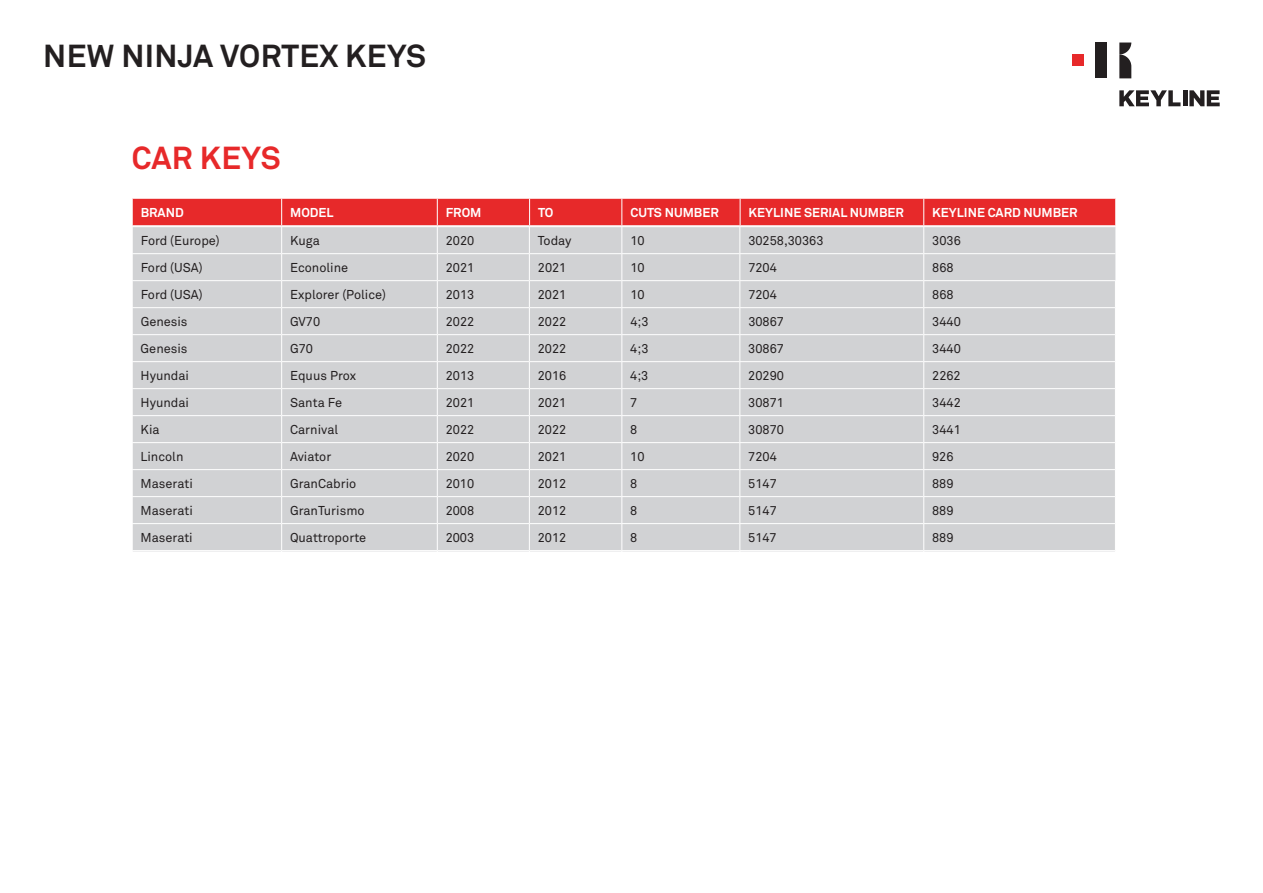
<style>
.page{position:relative;width:1263px;height:893px;background:#fff}
.page>*{position:absolute;margin:0;border:0;box-sizing:border-box;transform-origin:0 0}
.t1{font:700 31.5px "Akkurat Pro";letter-spacing:.01em;color:#231f20}
.t2{font:700 31.5px "Akkurat Pro";letter-spacing:.01em;color:#e7292a}
.t3{font:12.75px "Akkurat Pro";color:#231f20}
.t4{font:700 12.75px "Akkurat Pro";color:#fff}
</style>
<div class="page">
<svg style="left:132px;top:199px;width:984px;height:353px;background:#d4c7c9"></svg>
<svg style="left:1119px;top:43px;width:12px;height:35px"></svg>
<div style="left:1095px;top:43px;width:12px;height:35px;background:#231f20"></div>
<div style="left:1071px;top:54px;width:12px;height:12px;background:#e7292a"></div>
<svg style="left:1119px;top:90px;width:61px;height:16px"></svg>
<hr style="left:1183px;top:90px;width:4px;height:16px;background:#231f20">
<svg style="left:1189px;top:90px;width:31px;height:16px"></svg>
<h1 class="t1" style="left:43px;top:37px;width:384px">NEW NINJA VORTEX KEYS</h1>
<h1 class="t2" style="left:132px;top:139px;width:150px">CAR KEYS</h1>
<p class="t4" style="left:141px;top:205px;width:45px">BRAND</p>
<p class="t4" style="left:290px;top:205px;width:45px">MODEL</p>
<p class="t4" style="left:446px;top:205px;width:37px">FROM</p>
<p class="t4" style="left:538px;top:205px;width:17px">TO</p>
<p class="t4" style="left:630px;top:205px;width:90px">CUTS NUMBER</p>
<p class="t4" style="left:749px;top:205px;width:157px">KEYLINE SERIAL NUMBER</p>
<p class="t4" style="left:932px;top:205px;width:147px">KEYLINE CARD NUMBER</p>
<p class="t3" style="left:141px;top:233px;width:81px">Ford (Europe)</p>
<p class="t3" style="left:290px;top:233px;width:31px">Kuga</p>
<p class="t3" style="left:446px;top:233px;width:30px">2020</p>
<p class="t3" style="left:538px;top:233px;width:35px">Today</p>
<p class="t3" style="left:630px;top:233px;width:16px">10</p>
<p class="t3" style="left:748px;top:233px;width:77px">30258,30363</p>
<p class="t3" style="left:932px;top:233px;width:30px">3036</p>
<p class="t3" style="left:141px;top:260px;width:63px">Ford (USA)</p>
<p class="t3" style="left:290px;top:260px;width:60px">Econoline</p>
<p class="t3" style="left:446px;top:260px;width:30px">2021</p>
<p class="t3" style="left:538px;top:260px;width:30px">2021</p>
<p class="t3" style="left:630px;top:260px;width:16px">10</p>
<p class="t3" style="left:748px;top:260px;width:30px">7204</p>
<p class="t3" style="left:932px;top:260px;width:23px">868</p>
<p class="t3" style="left:141px;top:287px;width:63px">Ford (USA)</p>
<p class="t3" style="left:290px;top:287px;width:97px">Explorer (Police)</p>
<p class="t3" style="left:446px;top:287px;width:30px">2013</p>
<p class="t3" style="left:538px;top:287px;width:30px">2021</p>
<p class="t3" style="left:630px;top:287px;width:16px">10</p>
<p class="t3" style="left:748px;top:287px;width:30px">7204</p>
<p class="t3" style="left:932px;top:287px;width:23px">868</p>
<p class="t3" style="left:141px;top:314px;width:48px">Genesis</p>
<p class="t3" style="left:290px;top:314px;width:32px">GV70</p>
<p class="t3" style="left:446px;top:314px;width:30px">2022</p>
<p class="t3" style="left:538px;top:314px;width:30px">2022</p>
<p class="t3" style="left:630px;top:314px;width:20px">4;3</p>
<p class="t3" style="left:748px;top:314px;width:37px">30867</p>
<p class="t3" style="left:932px;top:314px;width:30px">3440</p>
<p class="t3" style="left:141px;top:341px;width:48px">Genesis</p>
<p class="t3" style="left:290px;top:341px;width:24px">G70</p>
<p class="t3" style="left:446px;top:341px;width:30px">2022</p>
<p class="t3" style="left:538px;top:341px;width:30px">2022</p>
<p class="t3" style="left:630px;top:341px;width:20px">4;3</p>
<p class="t3" style="left:748px;top:341px;width:37px">30867</p>
<p class="t3" style="left:932px;top:341px;width:30px">3440</p>
<p class="t3" style="left:141px;top:368px;width:50px">Hyundai</p>
<p class="t3" style="left:290px;top:368px;width:67px">Equus Prox</p>
<p class="t3" style="left:446px;top:368px;width:30px">2013</p>
<p class="t3" style="left:538px;top:368px;width:30px">2016</p>
<p class="t3" style="left:630px;top:368px;width:20px">4;3</p>
<p class="t3" style="left:748px;top:368px;width:37px">20290</p>
<p class="t3" style="left:932px;top:368px;width:30px">2262</p>
<p class="t3" style="left:141px;top:395px;width:50px">Hyundai</p>
<p class="t3" style="left:290px;top:395px;width:53px">Santa Fe</p>
<p class="t3" style="left:446px;top:395px;width:30px">2021</p>
<p class="t3" style="left:538px;top:395px;width:30px">2021</p>
<p class="t3" style="left:630px;top:395px;width:9px">7</p>
<p class="t3" style="left:748px;top:395px;width:37px">30871</p>
<p class="t3" style="left:932px;top:395px;width:30px">3442</p>
<p class="t3" style="left:141px;top:422px;width:21px">Kia</p>
<p class="t3" style="left:290px;top:422px;width:50px">Carnival</p>
<p class="t3" style="left:446px;top:422px;width:30px">2022</p>
<p class="t3" style="left:538px;top:422px;width:30px">2022</p>
<p class="t3" style="left:630px;top:422px;width:9px">8</p>
<p class="t3" style="left:748px;top:422px;width:37px">30870</p>
<p class="t3" style="left:932px;top:422px;width:30px">3441</p>
<p class="t3" style="left:141px;top:449px;width:44px">Lincoln</p>
<p class="t3" style="left:290px;top:449px;width:43px">Aviator</p>
<p class="t3" style="left:446px;top:449px;width:30px">2020</p>
<p class="t3" style="left:538px;top:449px;width:30px">2021</p>
<p class="t3" style="left:630px;top:449px;width:16px">10</p>
<p class="t3" style="left:748px;top:449px;width:30px">7204</p>
<p class="t3" style="left:932px;top:449px;width:23px">926</p>
<p class="t3" style="left:141px;top:476px;width:54px">Maserati</p>
<p class="t3" style="left:290px;top:476px;width:68px">GranCabrio</p>
<p class="t3" style="left:446px;top:476px;width:30px">2010</p>
<p class="t3" style="left:538px;top:476px;width:30px">2012</p>
<p class="t3" style="left:630px;top:476px;width:9px">8</p>
<p class="t3" style="left:748px;top:476px;width:30px">5147</p>
<p class="t3" style="left:932px;top:476px;width:23px">889</p>
<p class="t3" style="left:141px;top:503px;width:54px">Maserati</p>
<p class="t3" style="left:290px;top:503px;width:76px">GranTurismo</p>
<p class="t3" style="left:446px;top:503px;width:30px">2008</p>
<p class="t3" style="left:538px;top:503px;width:30px">2012</p>
<p class="t3" style="left:630px;top:503px;width:9px">8</p>
<p class="t3" style="left:748px;top:503px;width:30px">5147</p>
<p class="t3" style="left:932px;top:503px;width:23px">889</p>
<p class="t3" style="left:141px;top:530px;width:54px">Maserati</p>
<p class="t3" style="left:290px;top:530px;width:78px">Quattroporte</p>
<p class="t3" style="left:446px;top:530px;width:30px">2003</p>
<p class="t3" style="left:538px;top:530px;width:30px">2012</p>
<p class="t3" style="left:630px;top:530px;width:9px">8</p>
<p class="t3" style="left:748px;top:530px;width:30px">5147</p>
<p class="t3" style="left:932px;top:530px;width:23px">889</p>
</div>
